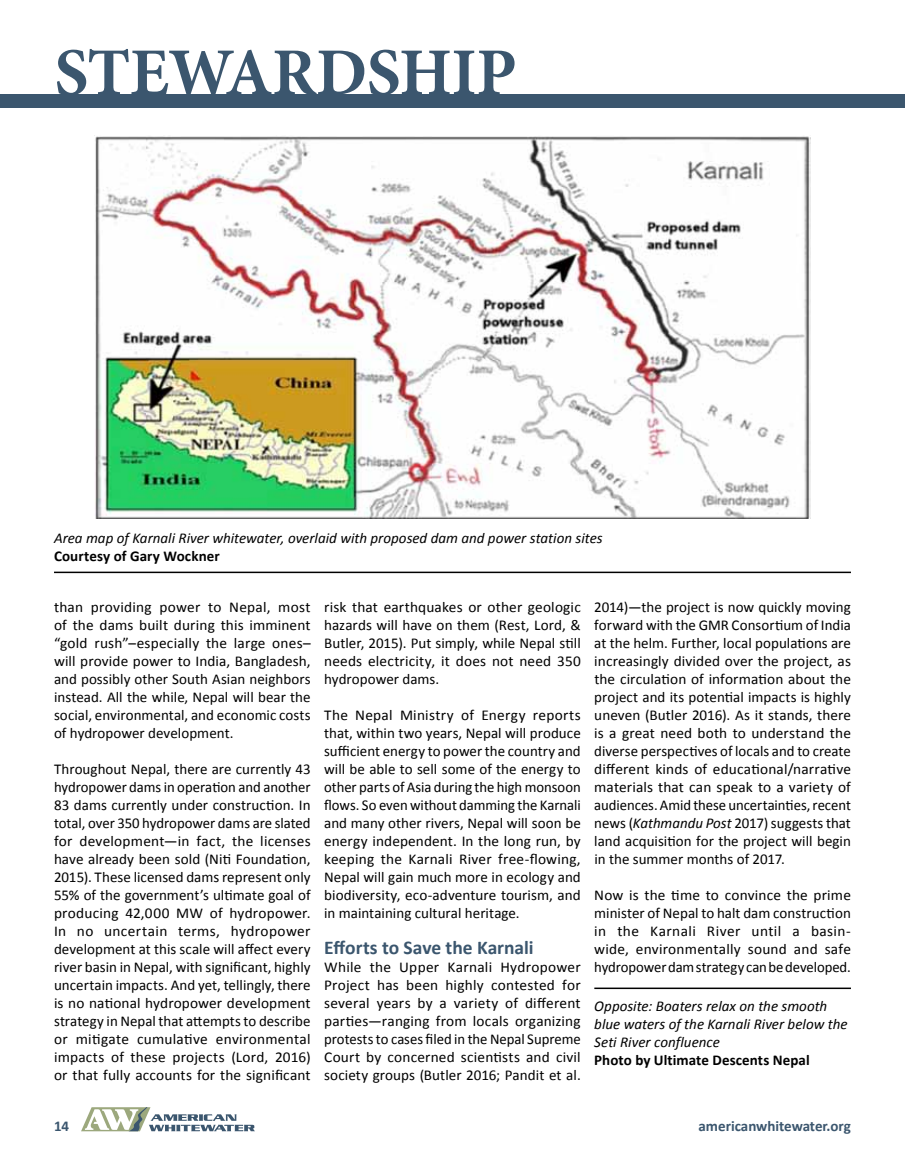
<style>
.page{position:relative;width:905px;height:1175px;background:#fff}
.page>*{position:absolute;margin:0;border:0;box-sizing:border-box;transform-origin:0 0}
.t1{font:700 67.5px "Minion Pro";letter-spacing:-.01em;color:#3b566e}
.t2{font:700 19.5px "Calibri";color:#3b566e}
.t3{font:15px/18px "Calibri";letter-spacing:.005em;color:#000;text-align:justify}
.t4{font:italic 15px/18px "Calibri";color:#000}
.t5{font:700 15px "Calibri";letter-spacing:.005em;color:#000}
.t6{font:700 15px "Calibri";color:#3b566e}
.s1{font-style:italic}
</style>
<div class="page">
<img style="left:95px;top:136px;width:715px;height:382px">
<svg style="left:81px;top:1107px;width:174px;height:24px"></svg>
<div style="left:0;top:94px;width:904px;height:14px;background:#3b566e"></div>
<hr style="left:594px;top:987px;width:256px;height:2px;background:#000">
<hr style="left:54px;top:571px;width:796px;height:2px;background:#000">
<h1 class="t1" style="left:54px;top:25px;width:459px">STEWARDSHIP</h1>
<p class="t4" style="left:54px;top:528px;width:550px">Area map of Karnali River whitewater, overlaid with proposed dam and power station sites</p>
<p class="t5" style="left:54px;top:546px;width:167px">Courtesy of Gary Wockner</p>
<p class="t3" style="left:54px;top:597px;width:258px">than providing power to Nepal, most of the dams built during this imminent “gold rush”–especially the large ones– will provide power to India, Bangladesh, and possibly other South Asian neighbors instead. All the while, Nepal will bear the social, environmental, and economic costs of hydropower development.</p>
<p class="t3" style="left:54px;top:759px;width:258px">Throughout Nepal, there are currently 43 hydropower dams in operation and another 83 dams currently under construction. In total, over 350 hydropower dams are slated for development—in fact, the licenses have already been sold (Niti Foundation, 2015). These licensed dams represent only 55% of the government’s ultimate goal of producing 42,000 MW of hydropower.<br>In no uncertain terms, hydropower development at this scale will affect every river basin in Nepal, with significant, highly uncertain impacts. And yet, tellingly, there is no national hydropower development strategy in Nepal that attempts to describe or mitigate cumulative environmental impacts of these projects (Lord, 2016) or that fully accounts for the significant</p>
<p class="t3" style="left:324px;top:597px;width:258px">risk that earthquakes or other geologic hazards will have on them (Rest, Lord, &amp; Butler, 2015). Put simply, while Nepal still needs electricity, it does not need 350 hydropower dams.</p>
<p class="t3" style="left:324px;top:705px;width:258px">The Nepal Ministry of Energy reports that, within two years, Nepal will produce sufficient energy to power the country and will be able to sell some of the energy to other parts of Asia during the high monsoon flows. So even without damming the Karnali and many other rivers, Nepal will soon be energy independent. In the long run, by keeping the Karnali River free-flowing, Nepal will gain much more in ecology and biodiversity, eco-adventure tourism, and in maintaining cultural heritage.</p>
<h2 class="t2" style="left:324px;top:935px;width:211px">Efforts to Save the Karnali</h2>
<p class="t3" style="left:324px;top:957px;width:258px">While the Upper Karnali Hydropower Project has been highly contested for several years by a variety of different parties—ranging from locals organizing protests to cases filed in the Nepal Supreme Court by concerned scientists and civil society groups (Butler 2016; Pandit et al.</p>
<p class="t3" style="left:594px;top:597px;width:258px">2014)—the project is now quickly moving forward with the GMR Consortium of India at the helm. Further, local populations are increasingly divided over the project, as the circulation of information about the project and its potential impacts is highly uneven (Butler 2016). As it stands, there is a great need both to understand the diverse perspectives of locals and to create different kinds of educational/narrative materials that can speak to a variety of audiences. Amid these uncertainties,recent news (<span class="s1">Kathmandu Post</span> 2017) suggests that land acquisition for the project will begin in the summer months of 2017.</p>
<p class="t3" style="left:594px;top:885px;width:258px">Now is the time to convince the prime minister of Nepal to halt dam construction in the Karnali River until a basin&shy;wide, environmentally sound and safe hydropowerdamstrategycanbedeveloped.</p>
<p class="t4" style="left:594px;top:996px;width:255px">Opposite: Boaters relax on the smooth blue waters of the Karnali River below the<br>Seti River confluence</p>
<p class="t5" style="left:594px;top:1050px;width:217px">Photo by Ultimate Descents Nepal</p>
<p class="t6" style="left:54px;top:1116px;width:17px">14</p>
<p class="t6" style="left:698px;top:1116px;width:154px">americanwhitewater.org</p>
</div>
